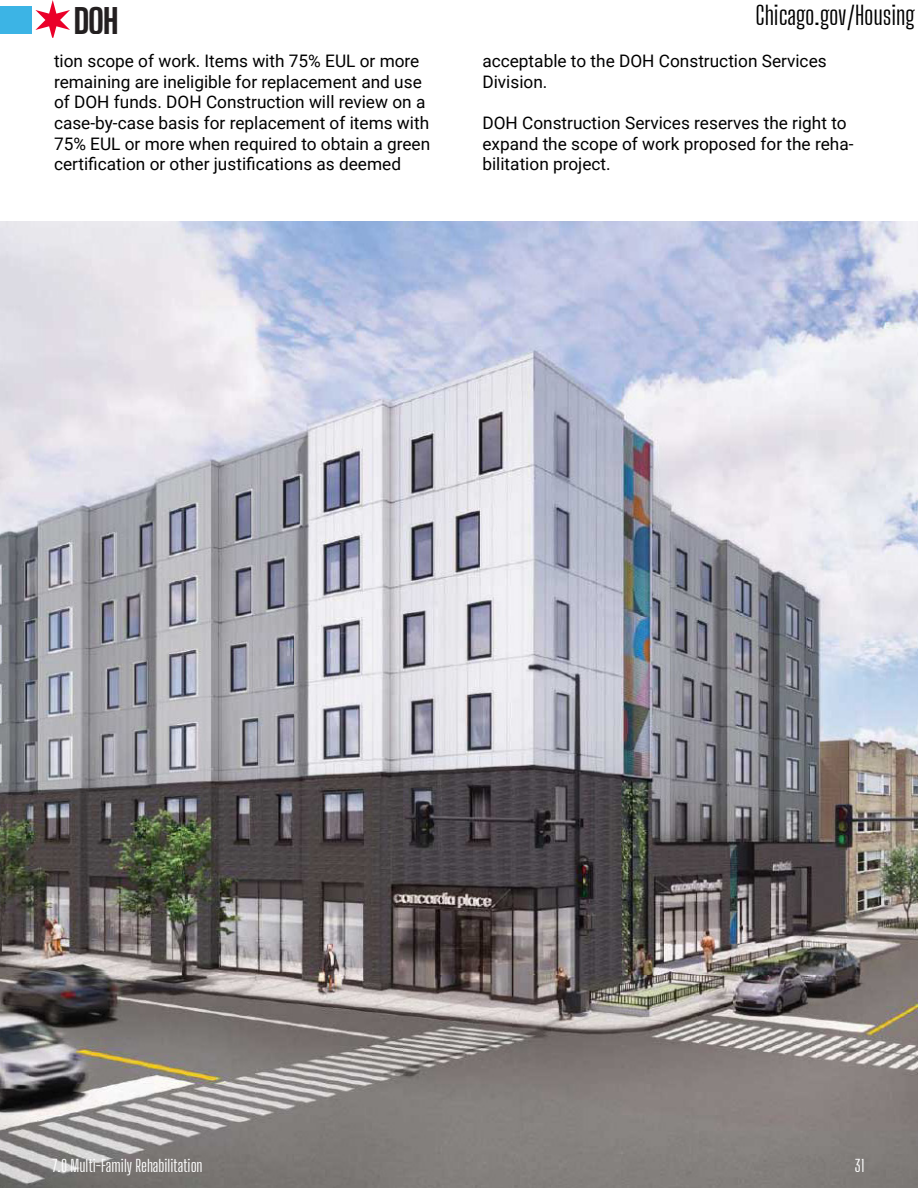
<style>
.page{position:relative;width:918px;height:1188px;background:#fff}
.page>*{position:absolute;margin:0;border:0;box-sizing:border-box;transform-origin:0 0}
.t1{font:800 33.9px "Big Shoulders Display";color:#231f20}
.t2{font:25.5px "Big Shoulders Display";letter-spacing:-.005em;color:#000}
.t3{font:17.25px/20.7px "Roboto";color:#000}
.t4{font:16.5px "Big Shoulders Display";color:#fff}
</style>
<div class="page">
<img style="left:0;top:222px;width:918px;height:966px">
<svg style="left:35px;top:0;width:35px;height:38px"></svg>
<div style="left:0;top:6px;width:32px;height:28px;background:#3cb4e5"></div>
<h1 class="t1" style="left:73px;top:-3px;width:47px">DOH</h1>
<p class="t3" style="left:54px;top:50px;width:378px">tion scope of work. Items with 75% EUL or more remaining are ineligible for replacement and use of DOH funds. DOH Construction will review on a case-by-case basis for replacement of items with 75% EUL or more when required to obtain a green certification or other justifications as deemed</p>
<h2 class="t2" style="left:756px;top:-1px;width:161px">Chicago.gov/Housing</h2>
<p class="t3" style="left:482px;top:50px;width:346px">acceptable to the DOH Construction Services<br>Division.</p>
<p class="t3" style="left:482px;top:112px;width:373px">DOH Construction Services reserves the right to expand the scope of work proposed for the reha&shy;bilitation project.</p>
<p class="t4" style="left:52px;top:1155px;width:152px">7.0 Multi-Family Rehabilitation</p>
<p class="t4" style="left:855px;top:1155px;width:11px">31</p>
</div>
